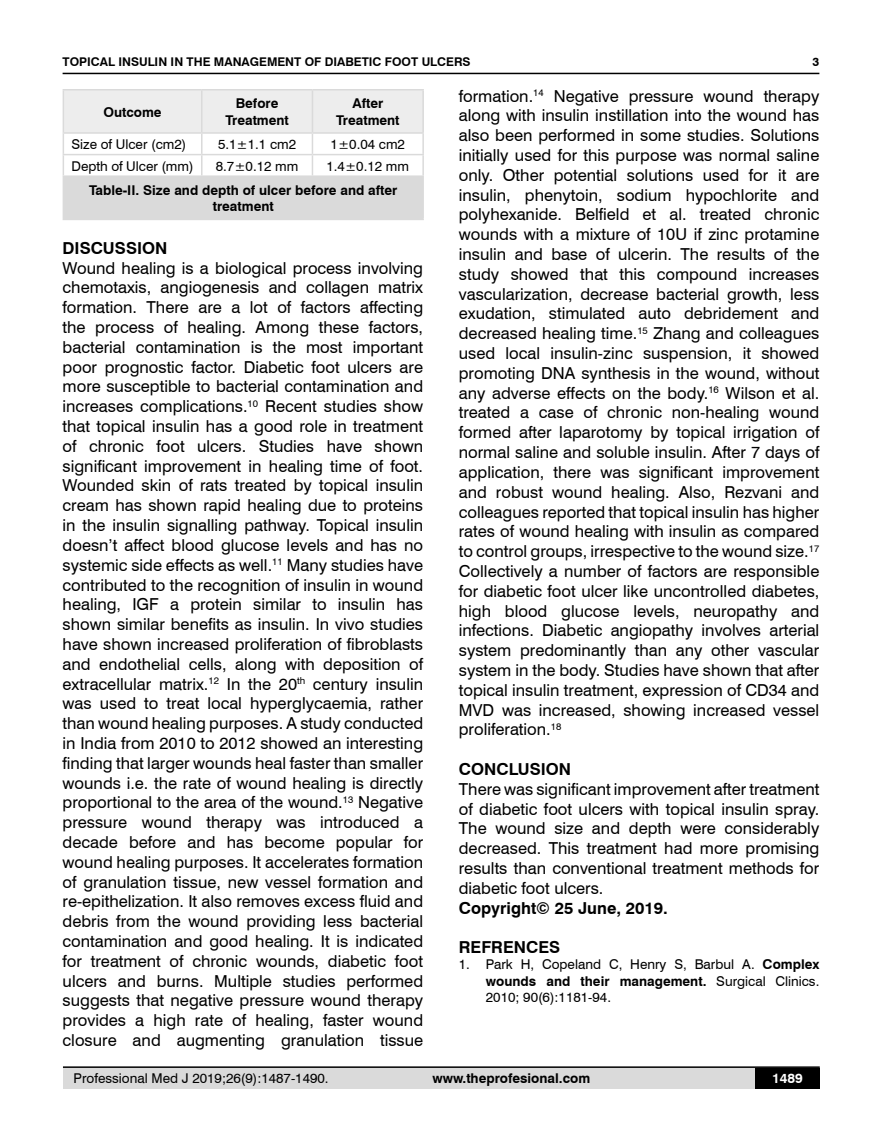
<style>
.page{position:relative;width:882px;height:1145px;background:#fff}
.page>*{position:absolute;margin:0;border:0;box-sizing:border-box;transform-origin:0 0}
.t1{font:16.5px/19.8px "Swiss 721 BT";color:#000;text-align:justify}
.t2{font:700 16.5px "Swiss 721 BT";color:#000}
.t3{font:13.5px/16.2px "Swiss 721 BT";color:#000;text-align:justify}
.t4{font:700 13.5px/16.2px "Swiss 721 BT";color:#000;text-align:center}
.t5{font:700 13.5px "Swiss 721 BT";color:#fff}
.t6{font:700 12px "Swiss 721 BT";color:#000}
.s1{font-weight:700}
</style>
<div class="page">
<div style="left:63px;top:1067px;width:756px;height:21px;background:#dadada"></div>
<hr style="left:63px;top:1066px;width:756px;height:2px;background:#000">
<hr style="left:63px;top:73px;width:756px;height:1px;background:#000">
<div style="left:754px;top:1068px;width:65px;height:20px;background:#000"></div>
<div style="left:63px;top:176px;width:360px;height:43px;background:#dadada"></div>
<hr style="left:63px;top:89px;width:139px;height:1px;background:#dadada">
<hr style="left:202px;top:89px;width:110px;height:1px;background:#dadada">
<hr style="left:312px;top:89px;width:111px;height:1px;background:#dadada">
<svg style="left:63px;top:90px;width:360px;height:85px"></svg>
<hr style="left:63px;top:175px;width:139px;height:2px;background:#dadada">
<hr style="left:202px;top:175px;width:110px;height:2px;background:#dadada">
<hr style="left:312px;top:175px;width:111px;height:2px;background:#dadada">
<hr style="left:63px;top:219px;width:139px;height:1px;background:#dadada">
<hr style="left:202px;top:219px;width:110px;height:1px;background:#dadada">
<hr style="left:312px;top:219px;width:111px;height:1px;background:#dadada">
<p class="t6" style="left:63px;top:53px;width:409px">TOPICAL INSULIN IN THE MANAGEMENT OF DIABETIC FOOT ULCERS</p>
<p class="t6" style="left:812px;top:53px;width:8px">3</p>
<p class="t4" style="left:103px;top:103px;width:60px">Outcome</p>
<p class="t4" style="left:225px;top:95px;width:65px">Before<br>Treatment</p>
<p class="t4" style="left:336px;top:95px;width:65px">After<br>Treatment</p>
<p class="t3" style="left:71px;top:135px;width:116px">Size of Ulcer (cm2)</p>
<p class="t3" style="left:218px;top:135px;width:80px">5.1±1.1 cm2</p>
<p class="t3" style="left:330px;top:135px;width:76px">1±0.04 cm2</p>
<p class="t3" style="left:71px;top:157px;width:124px">Depth of Ulcer (mm)</p>
<p class="t3" style="left:216px;top:157px;width:84px">8.7±0.12 mm</p>
<p class="t3" style="left:326px;top:157px;width:84px">1.4±0.12 mm</p>
<p class="t4" style="left:89px;top:181px;width:309px">Table-II. Size and depth of ulcer before and after treatment</p>
<p class="t2" style="left:63px;top:236px;width:106px">DISCUSSION</p>
<p class="t1" style="left:63px;top:257px;width:362px">Wound healing is a biological process involving chemotaxis, angiogenesis and collagen matrix formation. There are a lot of factors affecting the process of healing. Among these factors, bacterial contamination is the most important poor prognostic factor. Diabetic foot ulcers are more susceptible to bacterial contamination and increases complications.<sup>10</sup> Recent studies show that topical insulin has a good role in treatment of chronic foot ulcers. Studies have shown significant improvement in healing time of foot.<br>Wounded skin of rats treated by topical insulin cream has shown rapid healing due to proteins in the insulin signalling pathway. Topical insulin doesn’t affect blood glucose levels and has no systemic side effects as well.<sup>11</sup> Many studies have contributed to the recognition of insulin in wound healing, IGF a protein similar to insulin has shown similar benefits as insulin. In vivo studies have shown increased proliferation of fibroblasts and endothelial cells, along with deposition of extracellular matrix.<sup>12</sup> In the 20<sup>th</sup> century insulin was used to treat local hyperglycaemia, rather than wound healing purposes. A study conducted in India from 2010 to 2012 showed an interesting finding that larger wounds heal faster than smaller wounds i.e. the rate of wound healing is directly proportional to the area of the wound.<sup>13</sup> Negative pressure wound therapy was introduced a decade before and has become popular for wound healing purposes. It accelerates formation of granulation tissue, new vessel formation and re-epithelization. It also removes excess fluid and debris from the wound providing less bacterial contamination and good healing. It is indicated for treatment of chronic wounds, diabetic foot ulcers and burns. Multiple studies performed suggests that negative pressure wound therapy provides a high rate of healing, faster wound closure and augmenting granulation tissue</p>
<p class="t1" style="left:458px;top:85px;width:362px">formation.<sup>14</sup> Negative pressure wound therapy along with insulin instillation into the wound has also been performed in some studies. Solutions initially used for this purpose was normal saline only. Other potential solutions used for it are insulin, phenytoin, sodium hypochlorite and polyhexanide. Belfield et al. treated chronic wounds with a mixture of 10U if zinc protamine insulin and base of ulcerin. The results of the study showed that this compound increases vascularization, decrease bacterial growth, less exudation, stimulated auto debridement and decreased healing time.<sup>15</sup> Zhang and colleagues used local insulin-zinc suspension, it showed promoting DNA synthesis in the wound, without any adverse effects on the body.<sup>16</sup> Wilson et al. treated a case of chronic non-healing wound formed after laparotomy by topical irrigation of normal saline and soluble insulin. After 7 days of application, there was significant improvement and robust wound healing. Also, Rezvani and colleagues reported that topical insulin has higher rates of wound healing with insulin as compared to control groups, irrespective to the wound size.<sup>17<br></sup>Collectively a number of factors are responsible for diabetic foot ulcer like uncontrolled diabetes, high blood glucose levels, neuropathy and infections. Diabetic angiopathy involves arterial system predominantly than any other vascular system in the body. Studies have shown that after topical insulin treatment, expression of CD34 and MVD was increased, showing increased vessel proliferation.<sup>18</sup></p>
<p class="t2" style="left:458px;top:757px;width:114px">CONCLUSION</p>
<p class="t1" style="left:458px;top:778px;width:362px">There was significant improvement after treatment of diabetic foot ulcers with topical insulin spray.<br>The wound size and depth were considerably decreased. This treatment had more promising results than conventional treatment methods for diabetic foot ulcers.</p>
<p class="t2" style="left:458px;top:896px;width:210px">Copyright© 25 June, 2019.</p>
<p class="t2" style="left:458px;top:936px;width:103px">REFRENCES</p>
<p class="t3" style="left:485px;top:956px;width:335px;text-indent:-27px">1. Park H, Copeland C, Henry S, Barbul A. <span class="s1">Complex wounds and their management.</span> Surgical Clinics.<br>2010; 90(6):1181-94.</p>
<p class="t3" style="left:74px;top:1069px;width:256px">Professional Med J 2019;26(9):1487-1490.</p>
<p class="t4" style="left:432px;top:1069px;width:159px">www.theprofesional.com</p>
<p class="t5" style="left:771px;top:1069px;width:32px">1489</p>
</div>
